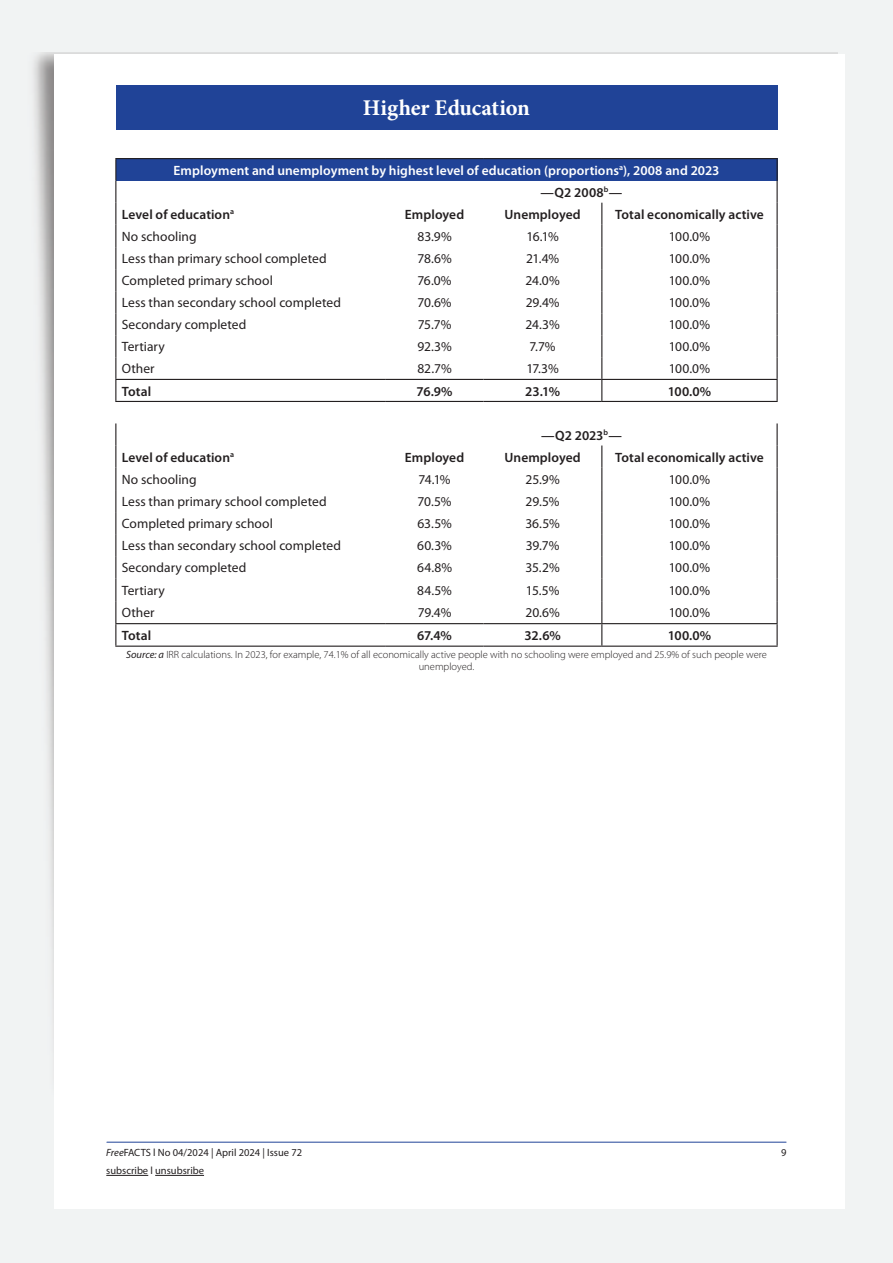
<style>
.page{position:relative;width:893px;height:1263px;background:#f1f3f3}
.page>*{position:absolute;margin:0;border:0;box-sizing:border-box;transform-origin:0 0}
.t1{font:700 22.5px "Minion Pro";letter-spacing:-.01em;color:#fff}
.t2{font:13.5px "Myriad Pro";letter-spacing:.005em;color:#231f20}
.t3{font:600 13.5px "Myriad Pro";letter-spacing:.005em;color:#231f20}
.t4{font:600 13.5px "Myriad Pro";letter-spacing:.005em;color:#fff}
.t5{font:300 10.5px/12.6px "Myriad Pro";color:#231f20;text-align:center}
.t6{font:10.5px "Myriad Pro";color:#231f20}
.s1{font-weight:400;font-style:italic}
.s2{font-style:italic}
</style>
<div class="page">
<div style="left:54px;top:54px;width:791px;height:1155px;background:#fff"></div>
<div style="left:116px;top:85px;width:662px;height:45px;background:#204397"></div>
<hr style="left:106px;top:1175px;width:42px;height:1px;background:#231f20">
<hr style="left:155px;top:1175px;width:49px;height:1px;background:#231f20">
<hr style="left:107px;top:1142px;width:679px;height:1px;background:#204397">
<div style="left:116px;top:159px;width:661px;height:22px;background:#204397"></div>
<hr style="left:115px;top:158px;width:271px;height:1px;background:#231f20">
<hr style="left:386px;top:158px;width:97px;height:1px;background:#231f20">
<hr style="left:483px;top:158px;width:119px;height:1px;background:#231f20">
<hr style="left:602px;top:158px;width:176px;height:1px;background:#231f20">
<hr style="left:776px;top:159px;width:2px;height:22px;background:#231f20">
<hr style="left:776px;top:181px;width:2px;height:22px;background:#231f20">
<hr style="left:776px;top:423px;width:2px;height:22px;background:#231f20">
<hr style="left:776px;top:203px;width:2px;height:22px;background:#231f20">
<hr style="left:776px;top:225px;width:2px;height:22px;background:#231f20">
<hr style="left:776px;top:247px;width:2px;height:22px;background:#231f20">
<hr style="left:776px;top:269px;width:2px;height:22px;background:#231f20">
<hr style="left:776px;top:291px;width:2px;height:22px;background:#231f20">
<hr style="left:776px;top:313px;width:2px;height:22px;background:#231f20">
<hr style="left:776px;top:335px;width:2px;height:22px;background:#231f20">
<hr style="left:776px;top:357px;width:2px;height:22px;background:#231f20">
<svg style="left:601px;top:203px;width:1px;height:198px"></svg>
<hr style="left:776px;top:445px;width:2px;height:22px;background:#231f20">
<hr style="left:776px;top:467px;width:2px;height:23px;background:#231f20">
<hr style="left:776px;top:490px;width:2px;height:22px;background:#231f20">
<hr style="left:776px;top:512px;width:2px;height:22px;background:#231f20">
<hr style="left:776px;top:534px;width:2px;height:22px;background:#231f20">
<hr style="left:776px;top:556px;width:2px;height:23px;background:#231f20">
<hr style="left:776px;top:579px;width:2px;height:22px;background:#231f20">
<hr style="left:776px;top:601px;width:2px;height:22px;background:#231f20">
<svg style="left:601px;top:445px;width:1px;height:201px"></svg>
<hr style="left:115px;top:623px;width:271px;height:1px;background:#231f20">
<svg style="left:115px;top:423px;width:1px;height:223px"></svg>
<hr style="left:386px;top:623px;width:97px;height:1px;background:#231f20">
<hr style="left:483px;top:623px;width:119px;height:1px;background:#231f20">
<hr style="left:602px;top:623px;width:176px;height:1px;background:#231f20">
<hr style="left:776px;top:624px;width:2px;height:22px;background:#231f20">
<hr style="left:115px;top:646px;width:271px;height:1px;background:#231f20">
<hr style="left:386px;top:646px;width:97px;height:1px;background:#231f20">
<hr style="left:483px;top:646px;width:119px;height:1px;background:#231f20">
<hr style="left:602px;top:646px;width:176px;height:1px;background:#231f20">
<hr style="left:115px;top:379px;width:271px;height:1px;background:#231f20">
<svg style="left:115px;top:159px;width:1px;height:242px"></svg>
<hr style="left:386px;top:379px;width:97px;height:1px;background:#231f20">
<hr style="left:483px;top:379px;width:119px;height:1px;background:#231f20">
<hr style="left:602px;top:379px;width:176px;height:1px;background:#231f20">
<hr style="left:776px;top:380px;width:2px;height:21px;background:#231f20">
<hr style="left:115px;top:401px;width:271px;height:1px;background:#231f20">
<hr style="left:386px;top:401px;width:97px;height:1px;background:#231f20">
<hr style="left:483px;top:401px;width:119px;height:1px;background:#231f20">
<hr style="left:602px;top:401px;width:176px;height:1px;background:#231f20">
<h1 class="t1" style="left:363px;top:92px;width:169px">Higher Education</h1>
<p class="t4" style="left:173px;top:162px;width:547px">Employment and unemployment by highest level of education (proportions<sup>a</sup>), 2008 and 2023</p>
<p class="t3" style="left:541px;top:184px;width:83px">—Q2 2008<sup>b</sup>—</p>
<p class="t3" style="left:122px;top:206px;width:114px">Level of education<sup>a</sup></p>
<p class="t3" style="left:405px;top:206px;width:61px">Employed</p>
<p class="t3" style="left:504px;top:206px;width:78px">Unemployed</p>
<p class="t3" style="left:615px;top:206px;width:150px">Total economically active</p>
<p class="t2" style="left:122px;top:228px;width:76px">No schooling</p>
<p class="t2" style="left:418px;top:228px;width:36px">83.9%</p>
<p class="t2" style="left:526px;top:228px;width:34px">16.1%</p>
<p class="t2" style="left:669px;top:228px;width:43px">100.0%</p>
<p class="t2" style="left:122px;top:250px;width:206px">Less than primary school completed</p>
<p class="t2" style="left:417px;top:250px;width:36px">78.6%</p>
<p class="t2" style="left:526px;top:250px;width:35px">21.4%</p>
<p class="t2" style="left:669px;top:250px;width:43px">100.0%</p>
<p class="t2" style="left:122px;top:272px;width:153px">Completed primary school</p>
<p class="t2" style="left:418px;top:272px;width:36px">76.0%</p>
<p class="t2" style="left:525px;top:272px;width:36px">24.0%</p>
<p class="t2" style="left:669px;top:272px;width:43px">100.0%</p>
<p class="t2" style="left:122px;top:294px;width:221px">Less than secondary school completed</p>
<p class="t2" style="left:418px;top:294px;width:36px">70.6%</p>
<p class="t2" style="left:526px;top:294px;width:35px">29.4%</p>
<p class="t2" style="left:669px;top:294px;width:43px">100.0%</p>
<p class="t2" style="left:122px;top:317px;width:126px">Secondary completed</p>
<p class="t2" style="left:418px;top:317px;width:35px">75.7%</p>
<p class="t2" style="left:525px;top:317px;width:36px">24.3%</p>
<p class="t2" style="left:669px;top:317px;width:43px">100.0%</p>
<p class="t2" style="left:122px;top:339px;width:45px">Tertiary</p>
<p class="t2" style="left:417px;top:339px;width:36px">92.3%</p>
<p class="t2" style="left:530px;top:339px;width:28px">7.7%</p>
<p class="t2" style="left:669px;top:339px;width:43px">100.0%</p>
<p class="t2" style="left:122px;top:361px;width:34px">Other</p>
<p class="t2" style="left:417px;top:361px;width:36px">82.7%</p>
<p class="t2" style="left:526px;top:361px;width:34px">17.3%</p>
<p class="t2" style="left:669px;top:361px;width:43px">100.0%</p>
<p class="t3" style="left:122px;top:382px;width:31px">Total</p>
<p class="t3" style="left:417px;top:382px;width:38px">76.9%</p>
<p class="t3" style="left:525px;top:382px;width:36px">23.1%</p>
<p class="t3" style="left:668px;top:382px;width:45px">100.0%</p>
<p class="t3" style="left:541px;top:426px;width:82px">—Q2 2023<sup>b</sup>—</p>
<p class="t3" style="left:122px;top:448px;width:114px">Level of education<sup>a</sup></p>
<p class="t3" style="left:405px;top:448px;width:61px">Employed</p>
<p class="t3" style="left:504px;top:448px;width:78px">Unemployed</p>
<p class="t3" style="left:615px;top:448px;width:150px">Total economically active</p>
<p class="t2" style="left:122px;top:471px;width:76px">No schooling</p>
<p class="t2" style="left:419px;top:471px;width:33px">74.1%</p>
<p class="t2" style="left:526px;top:471px;width:36px">25.9%</p>
<p class="t2" style="left:669px;top:471px;width:43px">100.0%</p>
<p class="t2" style="left:122px;top:493px;width:206px">Less than primary school completed</p>
<p class="t2" style="left:418px;top:493px;width:36px">70.5%</p>
<p class="t2" style="left:526px;top:493px;width:35px">29.5%</p>
<p class="t2" style="left:669px;top:493px;width:43px">100.0%</p>
<p class="t2" style="left:122px;top:515px;width:153px">Completed primary school</p>
<p class="t2" style="left:417px;top:515px;width:36px">63.5%</p>
<p class="t2" style="left:525px;top:515px;width:36px">36.5%</p>
<p class="t2" style="left:669px;top:515px;width:43px">100.0%</p>
<p class="t2" style="left:122px;top:537px;width:221px">Less than secondary school completed</p>
<p class="t2" style="left:417px;top:537px;width:36px">60.3%</p>
<p class="t2" style="left:526px;top:537px;width:35px">39.7%</p>
<p class="t2" style="left:669px;top:537px;width:43px">100.0%</p>
<p class="t2" style="left:122px;top:559px;width:126px">Secondary completed</p>
<p class="t2" style="left:417px;top:559px;width:36px">64.8%</p>
<p class="t2" style="left:525px;top:559px;width:36px">35.2%</p>
<p class="t2" style="left:669px;top:559px;width:43px">100.0%</p>
<p class="t2" style="left:122px;top:582px;width:45px">Tertiary</p>
<p class="t2" style="left:417px;top:582px;width:36px">84.5%</p>
<p class="t2" style="left:526px;top:582px;width:35px">15.5%</p>
<p class="t2" style="left:669px;top:582px;width:43px">100.0%</p>
<p class="t2" style="left:122px;top:604px;width:34px">Other</p>
<p class="t2" style="left:418px;top:604px;width:35px">79.4%</p>
<p class="t2" style="left:525px;top:604px;width:36px">20.6%</p>
<p class="t2" style="left:669px;top:604px;width:43px">100.0%</p>
<p class="t3" style="left:122px;top:627px;width:31px">Total</p>
<p class="t3" style="left:417px;top:627px;width:36px">67.4%</p>
<p class="t3" style="left:524px;top:627px;width:38px">32.6%</p>
<p class="t3" style="left:668px;top:627px;width:45px">100.0%</p>
<p class="t5" style="left:126px;top:648px;width:642px"><span class="s1">Source: a</span> IRR calculations. In 2023, for example, 74.1% of all economically active people with no schooling were employed and 25.9% of such people were unemployed.</p>
<p class="t6" style="left:106px;top:1146px;width:197px"><span class="s2">Free</span>FACTS l No 04/2024 | April 2024 | Issue 72</p>
<p class="t6" style="left:781px;top:1146px;width:7px">9</p>
<p class="t6" style="left:106px;top:1164px;width:99px">subscribe l unsubsribe</p>
</div>
